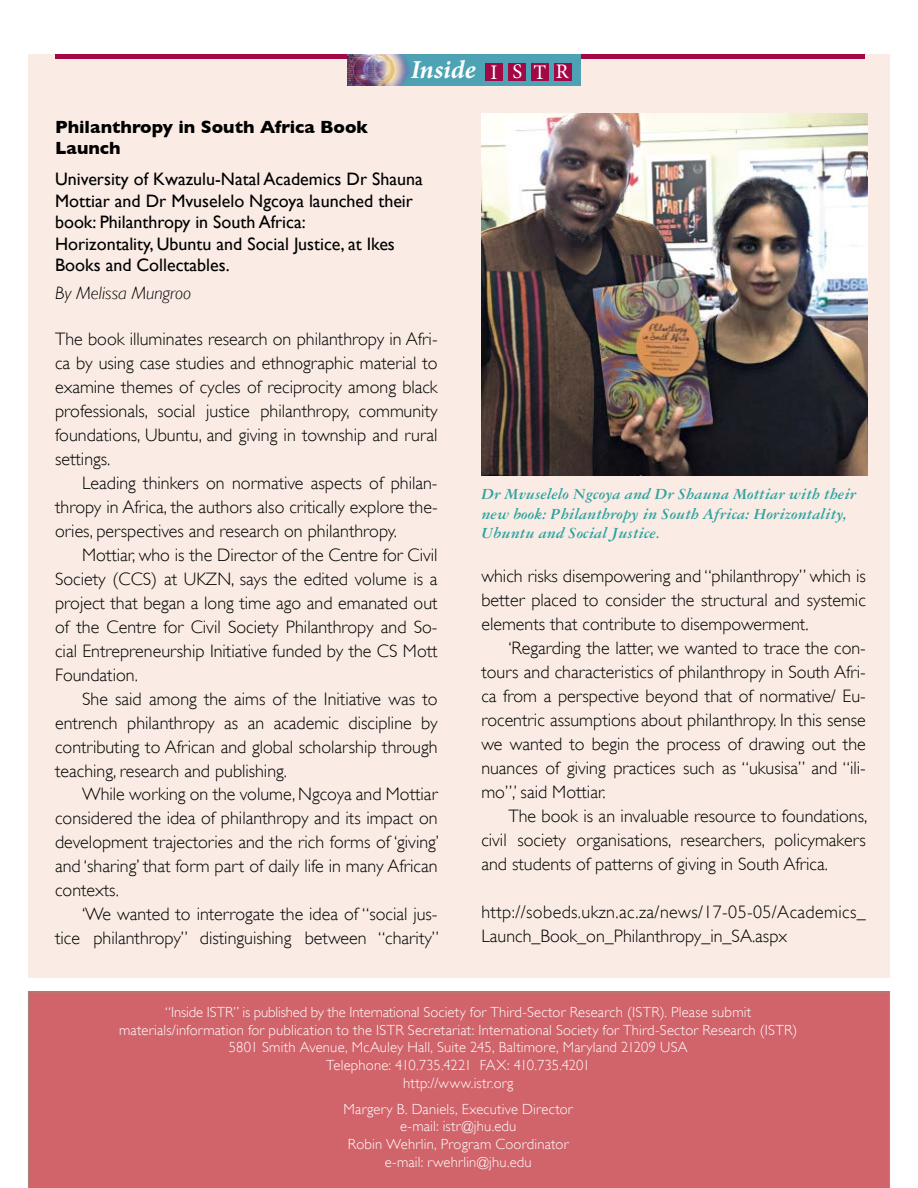
<style>
.page{position:relative;width:918px;height:1188px;background:#fff}
.page>*{position:absolute;margin:0;border:0;box-sizing:border-box;transform-origin:0 0}
.t1{font:italic 700 25.8px "Minion Pro";letter-spacing:.005em;color:#fff}
.t2{font:300 18px/24px "Gill Sans";color:#000;text-align:justify}
.t3{font:18px/21.6px "Gill Sans";color:#000}
.t4{font:300 18px/24px "Gill Sans";letter-spacing:.02em;color:#000}
.t5{font:700 18px/21.6px "Gill Sans";color:#000}
.t6{font:italic 300 18px "Gill Sans";color:#000}
.t7{font:italic 700 16.5px/19.8px "Garamond Three";color:#2da29e}
.t8{font:300 14.7px/17.5px "Gill Sans";letter-spacing:.01em;color:#fff;text-align:center}
.s1{font-weight:400;font-style:normal;font-size:20.7px}
.s2{font-size:15px}
</style>
<div class="page">
<div style="left:28px;top:992px;width:862px;height:196px;background:#d1636a"></div>
<div style="left:28px;top:54px;width:862px;height:923px;background:#faece5"></div>
<img style="left:481px;top:113px;width:386px;height:362px">
<hr style="left:55px;top:54px;width:809px;height:4px;background:#a20846">
<img style="left:347px;top:54px;width:233px;height:31px">
<div style="left:531px;top:63px;width:18px;height:18px;background:#a20846"></div>
<div style="left:554px;top:63px;width:18px;height:18px;background:#a20846"></div>
<div style="left:485px;top:63px;width:18px;height:18px;background:#a20846"></div>
<div style="left:508px;top:63px;width:18px;height:18px;background:#a20846"></div>
<h1 class="t1" style="left:411px;top:52px;width:159px">Inside <span class="s1">I S T R</span></h1>
<p class="t5" style="left:55px;top:116px;width:315px">Philanthropy in South Africa Book<br>Launch</p>
<p class="t3" style="left:55px;top:168px;width:369px">University of Kwazulu-Natal Academics Dr Shauna Mottiar and Dr Mvuselelo Ngcoya launched their book: Philanthropy in South Africa:<br>Horizontality, Ubuntu and Social Justice, at Ikes Books and Collectables.</p>
<p class="t6" style="left:55px;top:283px;width:138px">By Melissa Mungroo</p>
<p class="t2" style="left:55px;top:327px;width:384px">The book illuminates research on philanthropy in Afri&shy;ca by using case studies and ethnographic material to examine themes of cycles of reciprocity among black professionals, social justice philanthropy, community foundations, Ubuntu, and giving in township and rural settings.</p>
<p class="t2" style="left:55px;top:471px;width:384px;text-indent:27px">Leading thinkers on normative aspects of philan&shy;thropy in Africa, the authors also critically explore the&shy;ories, perspectives and research on philanthropy.</p>
<p class="t2" style="left:55px;top:543px;width:384px;text-indent:27px">Mottiar, who is the Director of the Centre for Civil Society (CCS) at UKZN, says the edited volume is a project that began a long time ago and emanated out of the Centre for Civil Society Philanthropy and So&shy;cial Entrepreneurship Initiative funded by the CS Mott Foundation.</p>
<p class="t2" style="left:55px;top:687px;width:384px;text-indent:27px">She said among the aims of the Initiative was to entrench philanthropy as an academic discipline by contributing to African and global scholarship through teaching, research and publishing.</p>
<p class="t2" style="left:55px;top:782px;width:385px;text-indent:27px">While working on the volume, Ngcoya and Mottiar considered the idea of philanthropy and its impact on development trajectories and the rich forms of ‘giving’ and ‘sharing’ that form part of daily life in many African contexts.</p>
<p class="t2" style="left:55px;top:902px;width:385px;text-align:right">‘We wanted to interrogate the idea of “social jus&shy;tice philanthropy” distinguishing between “charity”</p>
<p class="t7" style="left:481px;top:484px;width:376px">Dr Mvuselelo Ngcoya and Dr Shauna Mottiar with their new book: Philanthropy in South Africa: Horizontality,<br>Ubuntu and Social Justice<span class="s2">.</span></p>
<p class="t2" style="left:481px;top:564px;width:386px">which risks disempowering and “philanthropy” which is better placed to consider the structural and systemic elements that contribute to disempowerment.</p>
<p class="t2" style="left:481px;top:636px;width:386px;text-indent:27px">‘Regarding the latter, we wanted to trace the con&shy;tours and characteristics of philanthropy in South Afri&shy;ca from a perspective beyond that of normative/ Eu&shy;rocentric assumptions about philanthropy. In this sense we wanted to begin the process of drawing out the nuances of giving practices such as “ukusisa” and “ili&shy;mo”,’ said Mottiar.</p>
<p class="t2" style="left:481px;top:804px;width:387px;text-indent:27px">The book is an invaluable resource to foundations, civil society organisations, researchers, policymakers and students of patterns of giving in South Africa.</p>
<p class="t4" style="left:481px;top:900px;width:386px">http://sobeds.ukzn.ac.za/news/17-05-05/Academics_<br>Launch_Book_on_Philanthropy_in_SA.aspx</p>
<p class="t8" style="left:119px;top:1004px;width:680px">“Inside ISTR” is published by the International Society for Third-Sector Research (ISTR). Please submit materials/information for publication to the ISTR Secretariat: International Society for Third-Sector Research (ISTR)<br>5801 Smith Avenue, McAuley Hall, Suite 245, Baltimore, Maryland 21209 USA<br>Telephone: 410.735.4221 FAX: 410.735.4201<br>http://www.istr.org</p>
<p class="t8" style="left:344px;top:1100px;width:231px">Margery B. Daniels, Executive Director e-mail: istr@jhu.edu<br>Robin Wehrlin, Program Coordinator e-mail: rwehrlin@jhu.edu</p>
</div>
